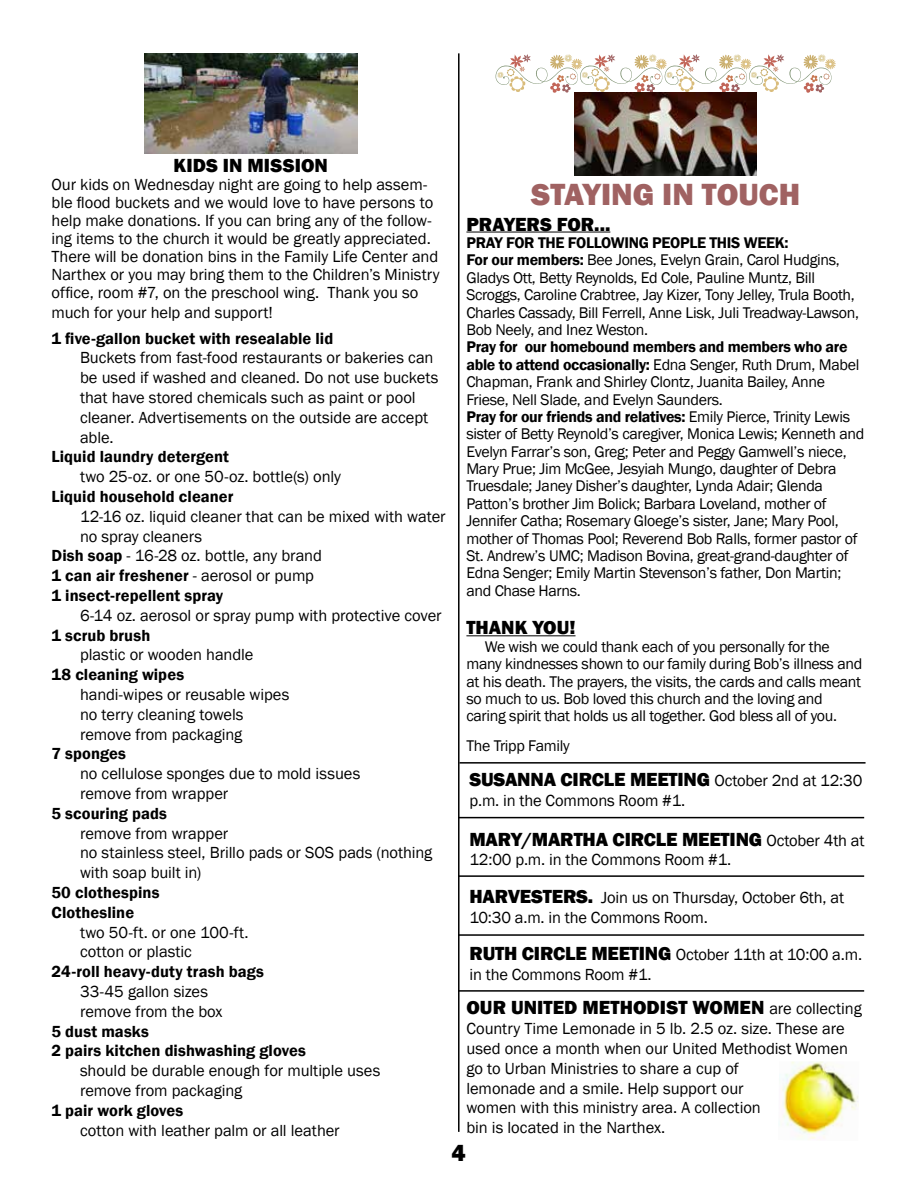
<style>
.page{position:relative;width:918px;height:1188px;background:#fff}
.page>*{position:absolute;margin:0;border:0;box-sizing:border-box;transform-origin:0 0}
.t1{font:800 31.5px "Franklin Gothic";color:#a06262}
.t2{font:800 24px "Franklin Gothic";color:#000}
.t3{font:800 19.5px "Franklin Gothic";letter-spacing:-.005em;color:#000}
.t4{font:16.5px/19.8px "Franklin Gothic";letter-spacing:-.005em;color:#000}
.t5{font:600 16.5px/19.8px "Franklin Gothic";letter-spacing:.005em;color:#000}
.t6{font:15.9px/17.4px "Franklin Gothic";letter-spacing:-.02em;color:#000}
.s1{font-weight:600}
.s2{font-weight:400}
.s3{font-weight:400;font-size:16.5px}
.s4{font-weight:800;font-size:19.5px}
</style>
<div class="page">
<svg style="left:496px;top:54px;width:340px;height:39px"></svg>
<hr style="left:459px;top:762px;width:407px;height:2px;background:#000">
<img style="left:781px;top:1061px;width:78px;height:79px">
<hr style="left:458px;top:817px;width:406px;height:1px;background:#000">
<hr style="left:458px;top:990px;width:406px;height:2px;background:#000">
<hr style="left:458px;top:53px;width:2px;height:1079px;background:#000">
<hr style="left:466px;top:232px;width:144px;height:1px;background:#000">
<hr style="left:466px;top:635px;width:110px;height:1px;background:#000">
<img style="left:574px;top:93px;width:183px;height:82px">
<hr style="left:458px;top:875px;width:406px;height:2px;background:#000">
<hr style="left:458px;top:934px;width:406px;height:2px;background:#000">
<img style="left:144px;top:53px;width:213px;height:100px">
<p class="t3" style="left:174px;top:153px;width:156px">KIDS IN MISSION</p>
<p class="t4" style="left:52px;top:176px;width:390px;line-height:18px">Our kids on Wednesday night are going to help assem&shy;ble flood buckets and we would love to have persons to help make donations. If you can bring any of the follow&shy;ing items to the church it would be greatly appreciated.<br>There will be donation bins in the Family Life Center and Narthex or you may bring them to the Children’s Ministry office, room #7, on the preschool wing. Thank you so</p>
<p class="t4" style="left:52px;top:303px;width:223px">much for your help and support!</p>
<p class="t5" style="left:52px;top:328px;width:283px">1 five-gallon bucket with resealable lid</p>
<p class="t4" style="left:80px;top:348px;width:360px">Buckets from fast-food restaurants or bakeries can be used if washed and cleaned. Do not use buckets that have stored chemicals such as paint or pool cleaner. Advertisements on the outside are accept able.</p>
<p class="t5" style="left:52px;top:447px;width:179px">Liquid laundry detergent</p>
<p class="t4" style="left:80px;top:467px;width:263px">two 25-oz. or one 50-oz. bottle(s) only</p>
<p class="t5" style="left:52px;top:487px;width:183px">Liquid household cleaner</p>
<p class="t4" style="left:80px;top:507px;width:367px">12-16 oz. liquid cleaner that can be mixed with water</p>
<p class="t4" style="left:80px;top:527px;width:124px">no spray cleaners</p>
<p class="t4" style="left:52px;top:546px;width:272px"><span class="s1">Dish soap</span> - 16-28 oz. bottle, any brand</p>
<p class="t5" style="left:52px;top:566px;width:264px">1 can air freshener <span class="s2">- aerosol or pump</span></p>
<p class="t5" style="left:52px;top:586px;width:173px">1 insect-repellent spray</p>
<p class="t4" style="left:80px;top:606px;width:363px">6-14 oz. aerosol or spray pump with protective cover</p>
<p class="t5" style="left:52px;top:625px;width:100px">1 scrub brush</p>
<p class="t4" style="left:80px;top:645px;width:175px">plastic or wooden handle</p>
<p class="t5" style="left:52px;top:665px;width:134px">18 cleaning wipes</p>
<p class="t4" style="left:80px;top:685px;width:211px">handi-wipes or reusable wipes no terry cleaning towels remove from packaging</p>
<p class="t5" style="left:52px;top:744px;width:76px">7 sponges</p>
<p class="t4" style="left:80px;top:764px;width:282px">no cellulose sponges due to mold issues remove from wrapper</p>
<p class="t5" style="left:52px;top:804px;width:117px">5 scouring pads</p>
<p class="t4" style="left:80px;top:824px;width:354px">remove from wrapper<br>no stainless steel, Brillo pads or SOS pads (nothing with soap built in)</p>
<p class="t5" style="left:52px;top:883px;width:110px">50 clothespins<br>Clothesline</p>
<p class="t4" style="left:80px;top:923px;width:170px">two 50-ft. or one 100-ft. cotton or plastic</p>
<p class="t5" style="left:52px;top:962px;width:214px">24-roll heavy-duty trash bags</p>
<p class="t4" style="left:80px;top:982px;width:144px">33-45 gallon sizes remove from the box</p>
<p class="t5" style="left:52px;top:1021px;width:256px">5 dust masks<br>2 pairs kitchen dishwashing gloves</p>
<p class="t4" style="left:80px;top:1061px;width:302px">should be durable enough for multiple uses remove from packaging</p>
<p class="t5" style="left:52px;top:1101px;width:133px">1 pair work gloves</p>
<p class="t4" style="left:80px;top:1121px;width:261px">cotton with leather palm or all leather</p>
<h1 class="t1" style="left:531px;top:174px;width:271px">STAYING IN TOUCH</h1>
<p class="t3" style="left:466px;top:211px;width:145px">PRAYERS FOR...</p>
<p class="t6" style="left:466px;top:234px;width:394px"><span class="s1">PRAY FOR THE FOLLOWING PEOPLE THIS WEEK:<br>For our members:</span> Bee Jones, Evelyn Grain, Carol Hudgins, Gladys Ott, Betty Reynolds, Ed Cole, Pauline Muntz, Bill Scroggs, Caroline Crabtree, Jay Kizer, Tony Jelley, Trula Booth, Charles Cassady, Bill Ferrell, Anne Lisk, Juli Treadway-Lawson, Bob Neely, and Inez Weston.</p>
<p class="t6" style="left:466px;top:339px;width:399px"><span class="s1">Pray for our homebound members and members who are able to attend occasionally:</span> Edna Senger, Ruth Drum, Mabel Chapman, Frank and Shirley Clontz, Juanita Bailey, Anne Friese, Nell Slade, and Evelyn Saunders.<br><span class="s1">Pray for our friends and relatives:</span> Emily Pierce, Trinity Lewis sister of Betty Reynold’s caregiver, Monica Lewis; Kenneth and Evelyn Farrar’s son, Greg; Peter and Peggy Gamwell’s niece, Mary Prue; Jim McGee, Jesyiah Mungo, daughter of Debra Truesdale; Janey Disher’s daughter, Lynda Adair; Glenda Patton’s brother Jim Bolick; Barbara Loveland, mother of Jennifer Catha; Rosemary Gloege’s sister, Jane; Mary Pool, mother of Thomas Pool; Reverend Bob Ralls, former pastor of St. Andrew’s UMC; Madison Bovina, great-grand-daughter of Edna Senger; Emily Martin Stevenson’s father, Don Martin; and Chase Harns.</p>
<p class="t3" style="left:466px;top:615px;width:111px">THANK YOU!</p>
<p class="t6" style="left:466px;top:638px;width:397px;text-indent:18px">We wish we could thank each of you personally for the many kindnesses shown to our family during Bob’s illness and at his death. The prayers, the visits, the cards and calls meant so much to us. Bob loved this church and the loving and caring spirit that holds us all together. God bless all of you.</p>
<p class="t6" style="left:466px;top:738px;width:105px">The Tripp Family</p>
<p class="t3" style="left:469px;top:767px;width:394px">SUSANNA CIRCLE MEETING <span class="s3">October 2nd at 12:30</span></p>
<p class="t4" style="left:469px;top:791px;width:217px">p.m. in the Commons Room #1.</p>
<p class="t3" style="left:469px;top:826px;width:397px">MARY/MARTHA CIRCLE MEETING <span class="s3">October 4th at</span></p>
<p class="t4" style="left:469px;top:850px;width:263px">12:00 p.m. in the Commons Room #1.</p>
<p class="t4" style="left:469px;top:888px;width:376px"><span class="s4">HARVESTERS.</span> Join us on Thursday, October 6th, at<br>10:30 a.m. in the Commons Room.</p>
<p class="t4" style="left:469px;top:945px;width:394px"><span class="s4">RUTH CIRCLE MEETING</span> October 11th at 10:00 a.m. in the Commons Room #1.</p>
<p class="t3" style="left:466px;top:995px;width:397px">OUR UNITED METHODIST WOMEN <span class="s3">are collecting</span></p>
<p class="t4" style="left:466px;top:1019px;width:383px">Country Time Lemonade in 5 lb. 2.5 oz. size. These are used once a month when our United Methodist Women go to Urban Ministries to share a cup of<br>lemonade and a smile. Help support our<br>women with this ministry area. A collection<br>bin is located in the Narthex.</p>
<h2 class="t2" style="left:452px;top:1137px;width:16px">4</h2>
</div>
